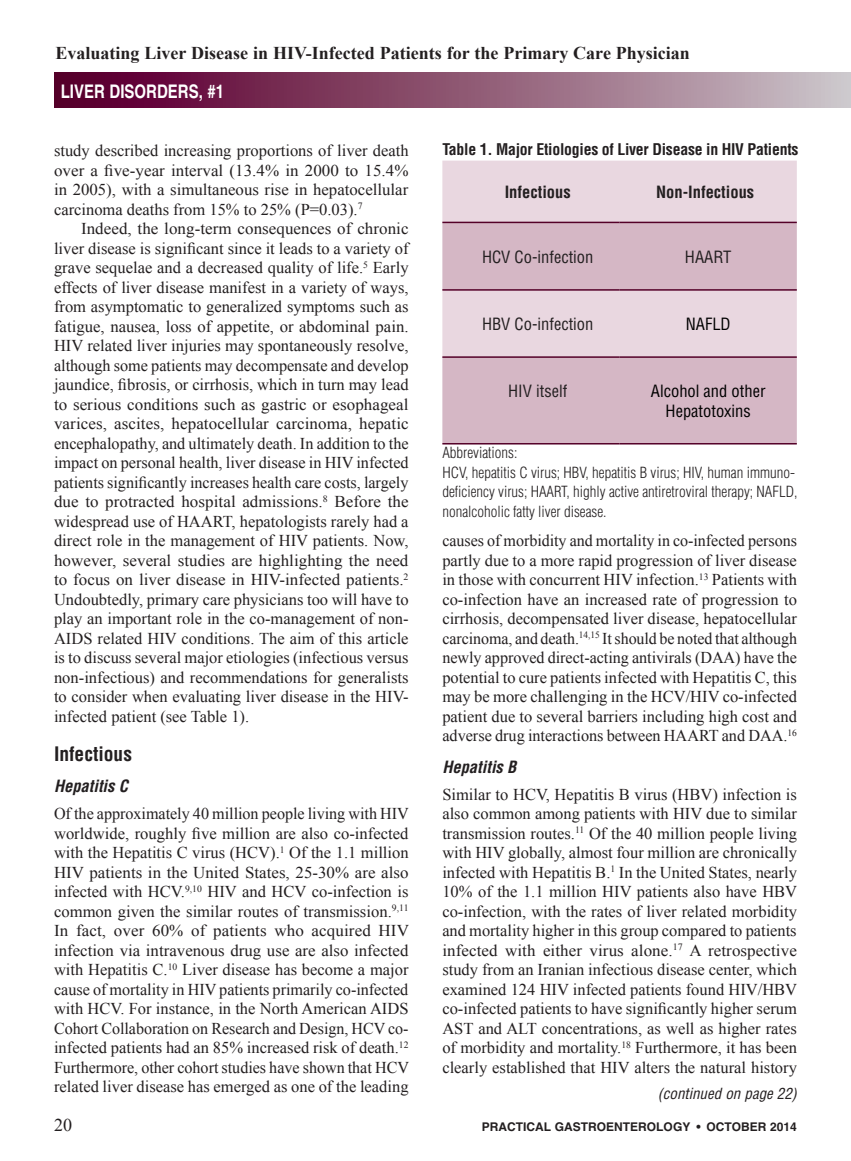
<style>
.page{position:relative;width:851px;height:1161px;background:#fff}
.page>*{position:absolute;margin:0;border:0;box-sizing:border-box;transform-origin:0 0}
.A_Subhead_first_line{font:700 condensed 19.5px "Helvetica";color:#231f20}
.t1{font:700 18.75px "Helvetica";color:#fff;scale:.8 1}
.t2{font:700 18px "Times New Roman";color:#231f20}
.A_Bottom_Title_Page{font:18px "Times New Roman";color:#231f20}
.A_Body_Copy-1st_P{font:16.5px/19.5px "Times New Roman";color:#231f20;text-align:justify}
.A_Body_Copy{font:16.5px/19.5px "Times New Roman";color:#231f20;text-align:justify}
.A_Body_Copy-Drop_cap{font:16.5px/19.5px "Times New Roman";color:#231f20;text-align:justify}
.A_Table_type{font:condensed 16.5px "Helvetica";color:#231f20}
.A_Table_type-2{font:condensed 16.5px/19.5px "Helvetica";color:#000;text-align:center}
.A_table_header{font:700 condensed 16.5px "Helvetica";color:#231f20}
.MBB_Subtitle{font:italic 700 condensed 16.5px "Helvetica";color:#231f20}
.A_table_header-2{font:700 condensed 15.75px "Helvetica";letter-spacing:-.015em;color:#231f20}
.A_Figure_Paragraph_S{font:300 condensed 15px/19.5px "Helvetica LT Std";color:#231f20}
.Continued{font:italic condensed 15px "Helvetica";color:#231f20}
.A_Bottom_Title_Page-2{font:700 12px "Helvetica";color:#231f20}
</style>
<div class="page">
<div style="left:54px;top:73px;width:796px;height:35px;background:linear-gradient(to right,#540024,#cac1c6)"></div>
<div style="left:442px;top:161px;width:354px;height:61px;background:#e9d7e0"></div>
<svg style="left:442px;top:223px;width:354px;height:220px;background:#dac0cd"></svg>
<hr style="left:442px;top:222px;width:177px;height:1px;background:#540028">
<hr style="left:619px;top:222px;width:177px;height:1px;background:#540028">
<hr style="left:442px;top:289px;width:177px;height:2px;background:#540028">
<hr style="left:619px;top:289px;width:177px;height:2px;background:#540028">
<hr style="left:442px;top:356px;width:177px;height:2px;background:#540028">
<hr style="left:619px;top:356px;width:177px;height:2px;background:#540028">
<hr style="left:442px;top:443px;width:177px;height:2px;background:#540028">
<hr style="left:619px;top:443px;width:177px;height:2px;background:#540028">
<p class="t2" style="left:56px;top:40px;width:636px">Evaluating Liver Disease in HIV-Infected Patients for the Primary Care Physician</p>
<p class="t1" style="left:61px;top:79px;width:206px">LIVER DISORDERS, #1</p>
<p class="A_Body_Copy-Drop_cap" style="left:54px;top:140px;width:356px">study described increasing proportions of liver death over a five-year interval (13.4% in 2000 to 15.4% in 2005), with a simultaneous rise in hepatocellular carcinoma deaths from 15% to 25% (P=0.03).<sup>7</sup></p>
<p class="A_Body_Copy" style="left:54px;top:218px;width:356px;text-indent:27px">Indeed, the long-term consequences of chronic liver disease is significant since it leads to a variety of grave sequelae and a decreased quality of life.<sup>5</sup> Early effects of liver disease manifest in a variety of ways, from asymptomatic to generalized symptoms such as fatigue, nausea, loss of appetite, or abdominal pain.<br>HIV related liver injuries may spontaneously resolve, although some patients may decompensate and develop jaundice, fibrosis, or cirrhosis, which in turn may lead to serious conditions such as gastric or esophageal varices, ascites, hepatocellular carcinoma, hepatic encephalopathy, and ultimately death. In addition to the impact on personal health, liver disease in HIV infected patients significantly increases health care costs, largely due to protracted hospital admissions.<sup>8</sup> Before the widespread use of HAART, hepatologists rarely had a direct role in the management of HIV patients. Now, however, several studies are highlighting the need to focus on liver disease in HIV-infected patients.<sup>2<br></sup>Undoubtedly, primary care physicians too will have to play an important role in the co-management of non-AIDS related HIV conditions. The aim of this article is to discuss several major etiologies (infectious versus non-infectious) and recommendations for generalists to consider when evaluating liver disease in the HIV&shy;infected patient (see Table 1).</p>
<p class="A_Subhead_first_line" style="left:54px;top:741px;width:79px">Infectious</p>
<p class="MBB_Subtitle" style="left:54px;top:776px;width:75px">Hepatitis C</p>
<p class="A_Body_Copy-1st_P" style="left:54px;top:803px;width:356px">Of the approximately 40 million people living with HIV worldwide, roughly five million are also co-infected with the Hepatitis C virus (HCV).<sup>1</sup> Of the 1.1 million HIV patients in the United States, 25-30% are also infected with HCV.<sup>9,10</sup> HIV and HCV co-infection is common given the similar routes of transmission.<sup>9,11<br></sup>In fact, over 60% of patients who acquired HIV infection via intravenous drug use are also infected with Hepatitis C.<sup>10</sup> Liver disease has become a major cause of mortality in HIV patients primarily co-infected with HCV. For instance, in the North American AIDS Cohort Collaboration on Research and Design, HCV co&shy;infected patients had an 85% increased risk of death.<sup>12<br></sup>Furthermore, other cohort studies have shown that HCV related liver disease has emerged as one of the leading</p>
<p class="A_table_header-2" style="left:442px;top:139px;width:357px">Table 1. Major Etiologies of Liver Disease in HIV Patients</p>
<p class="A_table_header" style="left:504px;top:182px;width:67px">Infectious</p>
<p class="A_table_header" style="left:656px;top:182px;width:100px">Non-Infectious</p>
<p class="A_Table_type" style="left:482px;top:246px;width:113px">HCV Co-infection</p>
<p class="A_Table_type" style="left:685px;top:246px;width:48px">HAART</p>
<p class="A_Table_type" style="left:482px;top:314px;width:113px">HBV Co-infection</p>
<p class="A_Table_type-2" style="left:685px;top:314px;width:46px">NAFLD</p>
<p class="A_Table_type" style="left:508px;top:381px;width:61px">HIV itself</p>
<p class="A_Table_type-2" style="left:651px;top:381px;width:116px">Alcohol and other<br>Hepatotoxins</p>
<p class="A_Figure_Paragraph_S" style="left:442px;top:443px;width:356px">Abbreviations:<br>HCV, hepatitis C virus; HBV, hepatitis B virus; HIV, human immuno&shy;deficiency virus; HAART, highly active antiretroviral therapy; NAFLD, nonalcoholic fatty liver disease.</p>
<p class="A_Body_Copy-1st_P" style="left:442px;top:530px;width:356px">causes of morbidity and mortality in co-infected persons partly due to a more rapid progression of liver disease in those with concurrent HIV infection.<sup>13</sup> Patients with co-infection have an increased rate of progression to cirrhosis, decompensated liver disease, hepatocellular carcinoma, and death.<sup>14,15</sup> It should be noted that although newly approved direct-acting antivirals (DAA) have the potential to cure patients infected with Hepatitis C, this may be more challenging in the HCV/HIV co-infected patient due to several barriers including high cost and adverse drug interactions between HAART and DAA.<sup>16</sup></p>
<p class="MBB_Subtitle" style="left:442px;top:756px;width:75px">Hepatitis B</p>
<p class="A_Body_Copy-1st_P" style="left:442px;top:784px;width:356px">Similar to HCV, Hepatitis B virus (HBV) infection is also common among patients with HIV due to similar transmission routes.<sup>11</sup> Of the 40 million people living with HIV globally, almost four million are chronically infected with Hepatitis B.<sup>1</sup> In the United States, nearly 10% of the 1.1 million HIV patients also have HBV co-infection, with the rates of liver related morbidity and mortality higher in this group compared to patients infected with either virus alone.<sup>17</sup> A retrospective study from an Iranian infectious disease center, which examined 124 HIV infected patients found HIV/HBV co-infected patients to have significantly higher serum AST and ALT concentrations, as well as higher rates of morbidity and mortality.<sup>18</sup> Furthermore, it has been clearly established that HIV alters the natural history</p>
<p class="Continued" style="left:657px;top:1085px;width:141px">(continued on page 22)</p>
<p class="A_Bottom_Title_Page" style="left:54px;top:1113px;width:19px">20</p>
<p class="A_Bottom_Title_Page-2" style="left:482px;top:1119px;width:316px">PRACTICAL GASTROENTEROLOGY • OCTOBER 2014</p>
</div>
